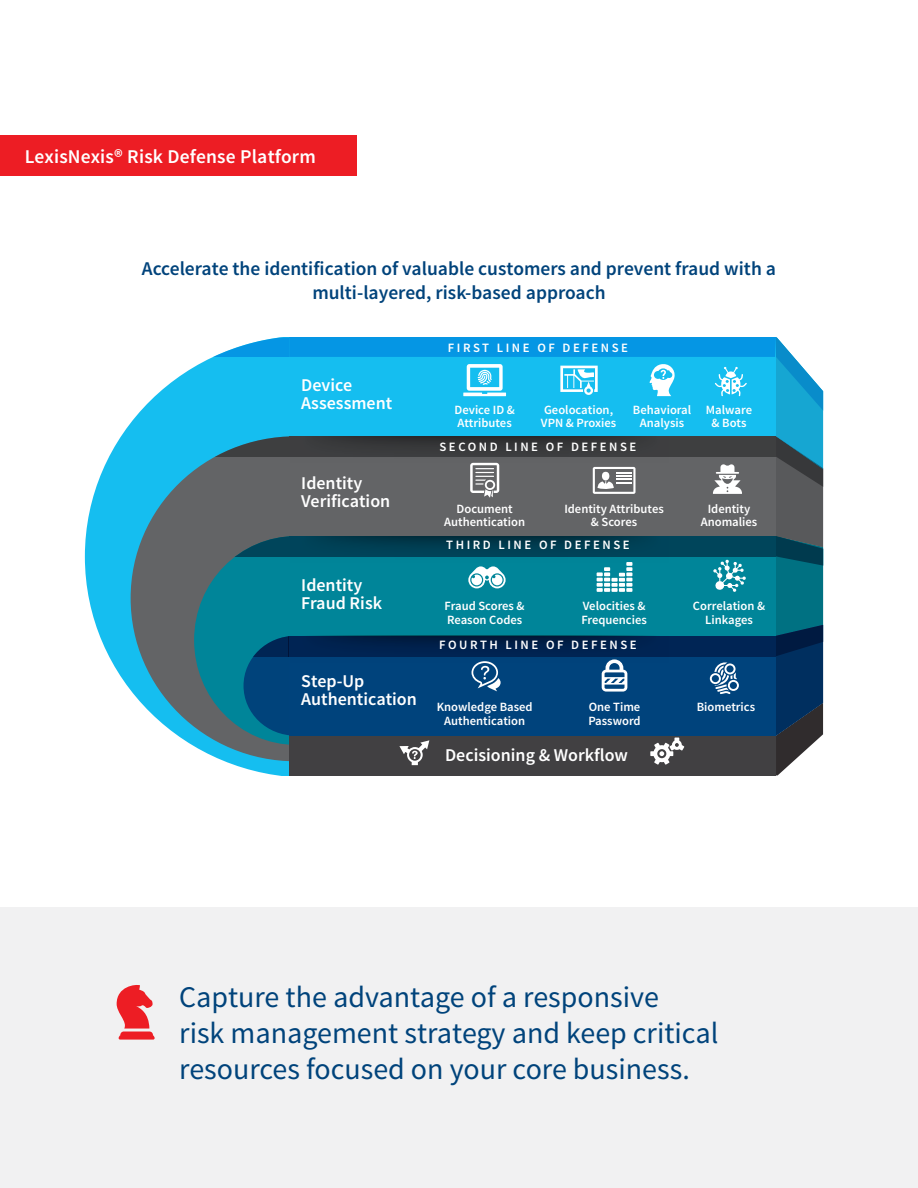
<style>
.page{position:relative;width:918px;height:1188px;background:#fff}
.page>*{position:absolute;margin:0;border:0;box-sizing:border-box;transform-origin:0 0}
.t1{font:30px/36px "Source Sans Pro";color:#00437b}
.t2{font:600 19.5px/23.4px "Source Sans Pro";color:#00437b;text-align:center}
.t3{font:600 19.5px "Source Sans Pro";letter-spacing:.01em;color:#fff}
.t4{font:600 18px/18px "Source Sans Pro";color:#fff}
.t5{font:600 12.75px "Source Sans Pro";letter-spacing:.2em;color:#fff}
.t6{font:600 12.6px/13.8px "Source Sans Pro";color:#fff;text-align:center}
</style>
<div class="page">
<svg style="left:85px;top:357px;width:204px;height:418px;fill:#15bef0"></svg>
<svg style="left:213px;top:338px;width:76px;height:19px"></svg>
<div style="left:131px;top:436px;width:330px;height:325px;background:#636466;border-radius:50%"></div>
<svg style="left:131px;top:436px;width:158px;height:21px;background:#2197ba"></svg>
<div style="left:194px;top:536px;width:204px;height:209px;background:#008599;border-radius:50%"></div>
<svg style="left:236px;top:536px;width:53px;height:20px"></svg>
<div style="left:244px;top:636px;width:103px;height:100px;background:#00437b;border-radius:50%"></div>
<svg style="left:254px;top:636px;width:35px;height:20px"></svg>
<div style="left:0;top:907px;width:918px;height:281px;background:#f1f1f2"></div>
<svg style="left:117px;top:985px;width:38px;height:55px"></svg>
<svg style="left:289px;top:338px;width:534px;height:437px;background:#256f8c"></svg>
<div style="left:0;top:135px;width:356px;height:41px;background:#ed1d24"></div>
<h2 class="t3" style="left:25px;top:144px;width:292px">LexisNexis® Risk Defense Platform</h2>
<h2 class="t2" style="left:142px;top:258px;width:636px">Accelerate the identification of valuable customers and prevent fraud with a multi-layered, risk-based approach</h2>
<h3 class="t4" style="left:301px;top:376px;width:93px">Device<br>Assessment</h3>
<h3 class="t4" style="left:301px;top:475px;width:90px">Identity<br>Verification</h3>
<h3 class="t4" style="left:301px;top:576px;width:82px">Identity<br>Fraud Risk</h3>
<p class="t5" style="left:448px;top:339px;width:181px">FIRST LINE OF DEFENSE</p>
<p class="t6" style="left:455px;top:403px;width:62px;text-align:left">Device ID &amp;<br>Attributes</p>
<p class="t6" style="left:541px;top:403px;width:77px;text-align:left">Geolocation,<br>VPN &amp; Proxies</p>
<p class="t6" style="left:706px;top:403px;width:48px">Malware &amp; Bots</p>
<p class="t6" style="left:633px;top:403px;width:60px">Behavioral<br>Analysis</p>
<p class="t5" style="left:440px;top:439px;width:198px">SECOND LINE OF DEFENSE</p>
<p class="t6" style="left:444px;top:502px;width:82px">Document<br>Authentication</p>
<p class="t6" style="left:564px;top:502px;width:101px">Identity Attributes &amp; Scores</p>
<p class="t6" style="left:701px;top:502px;width:58px">Identity<br>Anomalies</p>
<p class="t5" style="left:446px;top:537px;width:185px">THIRD LINE OF DEFENSE</p>
<p class="t6" style="left:445px;top:599px;width:82px;text-align:left">Fraud Scores &amp;<br>Reason Codes</p>
<p class="t6" style="left:581px;top:599px;width:67px;text-align:left">Velocities &amp;<br>Frequencies</p>
<p class="t6" style="left:693px;top:599px;width:74px">Correlation &amp;<br>Linkages</p>
<p class="t5" style="left:439px;top:637px;width:199px">FOURTH LINE OF DEFENSE</p>
<h3 class="t4" style="left:301px;top:673px;width:233px">Step-Up<br>Authentication <sub>Knowledge</sub> <sub>Based</sub></h3>
<p class="t6" style="left:444px;top:714px;width:82px">Authentication</p>
<p class="t6" style="left:588px;top:701px;width:54px;text-align:left">One Time<br>Password</p>
<h3 class="t4" style="left:445px;top:746px;width:185px">Decisioning &amp; Workflow</h3>
<p class="t6" style="left:697px;top:701px;width:60px">Biometrics</p>
<h1 class="t1" style="left:179px;top:980px;width:541px">Capture the advantage of a responsive<br>risk management strategy and keep critical resources focused on your core business.</h1>
</div>
